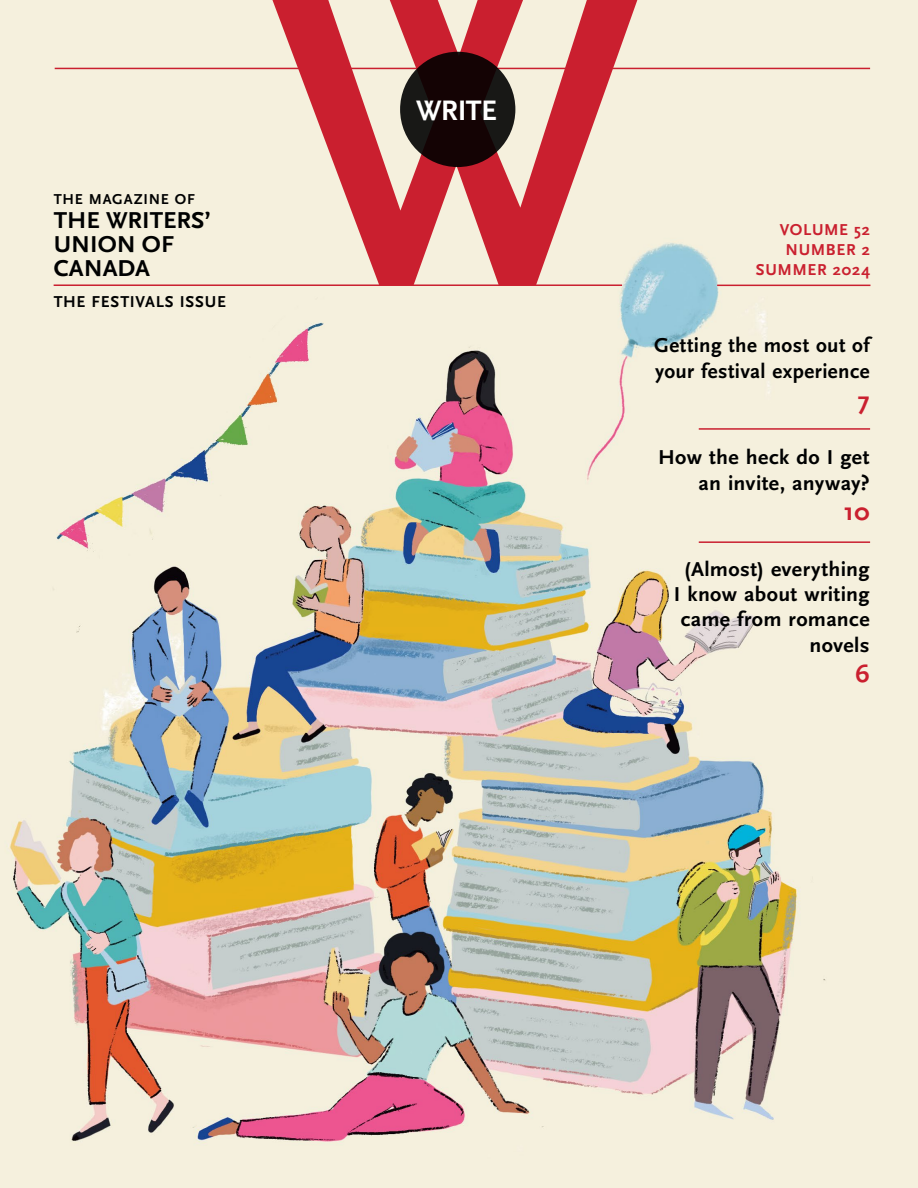
<style>
.page{position:relative;width:918px;height:1188px;background:#fff}
.page>*{position:absolute;margin:0;border:0;box-sizing:border-box;transform-origin:0 0}
.t1{font:700 29.4px "Scala Sans Pro";letter-spacing:-.02em;color:#fff}
.t2{font:700 25.5px "Scala Sans Pro";color:#ca202f;scale:1.04 1}
.t3{font:700 25.5px "Scala Sans Pro";color:#ca202f}
.t4{font:700 24px/24px "Scala Sans Pro";color:#000101;scale:1.04 1}
.t5{font:700 21px/25.2px "Scala Sans Pro";letter-spacing:.015em;color:#000101;text-align:right;scale:1.04 1}
.t6{font:700 21px/25.5px "Scala Sans Pro";letter-spacing:.015em;color:#000101}
.t7{font:700 16.5px/19.8px "Scala Sans Pro";letter-spacing:.04em;color:#ca202f;text-align:right}
.t8{font:700 16.5px "Scala Sans Pro";letter-spacing:.04em;color:#000101}
.t9{font:700 15px "Scala Sans Pro";letter-spacing:.05em;color:#000101}
</style>
<div class="page">
<img style="left:0;top:0;width:918px;height:1188px">
<hr style="left:55px;top:68px;width:815px;height:1px;background:#ca1f2f">
<svg style="left:272px;top:0;width:365px;height:285px;fill:#f5f0dd"></svg>
<div style="left:400px;top:52px;width:115px;height:115px;background:linear-gradient(to right,#170d0d,#150c0b);border-radius:50%"></div>
<hr style="left:54px;top:284px;width:568px;height:2px;background:#ca1f2f">
<hr style="left:699px;top:428px;width:171px;height:2px;background:#ca1f2f">
<hr style="left:699px;top:541px;width:171px;height:2px;background:#ca1f2f">
<hr style="left:717px;top:285px;width:153px;height:1px;background:#ca1f2f">
<p class="t9" style="left:54px;top:191px;width:143px">THE MAGAZINE OF</p>
<p class="t4" style="left:54px;top:209px;width:153px">THE WRITERS’<br>UNION OF<br>CANADA</p>
<p class="t8" style="left:54px;top:292px;width:174px">THE FESTIVALS ISSUE</p>
<h1 class="t1" style="left:416px;top:94px;width:82px">WRITE</h1>
<p class="t7" style="left:756px;top:220px;width:116px">VOLUME 52<br>NUMBER 2<br>SUMMER 2024</p>
<p class="t6" style="left:654px;top:333px;width:217px">Getting the most out of your festival experience</p>
<p class="t3" style="left:858px;top:386px;width:13px">7</p>
<p class="t5" style="left:658px;top:445px;width:205px">How the heck do I get an invite, anyway?</p>
<p class="t2" style="left:844px;top:497px;width:26px">10</p>
<p class="t5" style="left:674px;top:557px;width:190px">(Almost) everything<br>I know about writing came from romance novels</p>
<p class="t2" style="left:855px;top:659px;width:15px">6</p>
</div>
